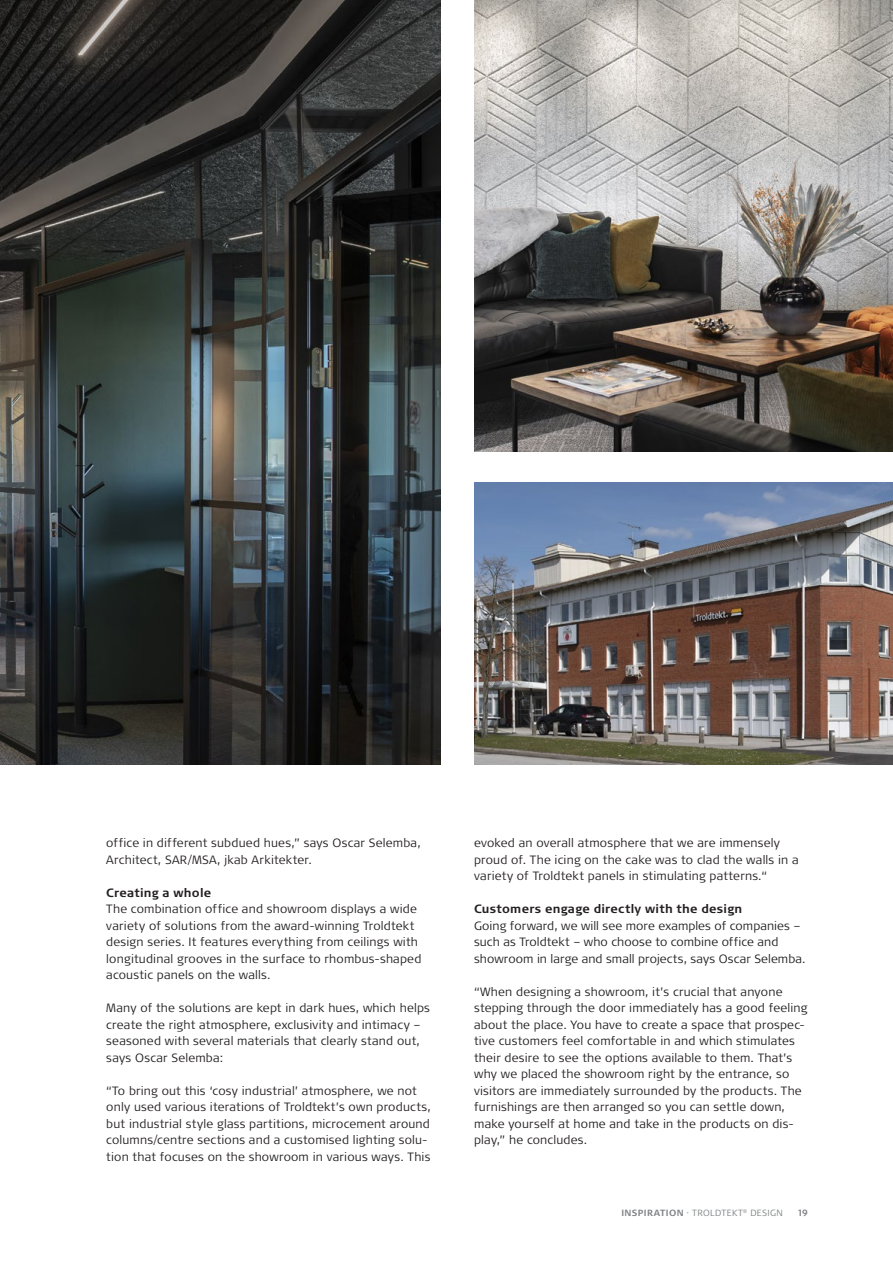
<style>
.page{position:relative;width:893px;height:1263px;background:#fff}
.page>*{position:absolute;margin:0;border:0;box-sizing:border-box;transform-origin:0 0}
.Brødtext{font:300 12px/16.5px "Signa Pro";letter-spacing:.015em;color:#231f20}
.Mellemrubrik{font:700 12px "Signa Pro";letter-spacing:.02em;color:#231f20}
.t1{font:300 9px "Signa Pro";letter-spacing:.04em;color:#808285}
.t2{font:700 9px "Signa Pro";color:#808285}
.s1{font-weight:700}
</style>
<div class="page">
<img style="left:0;top:0;width:440px;height:765px">
<img style="left:474px;top:0;width:419px;height:451px">
<img style="left:474px;top:483px;width:419px;height:282px">
<p class="Brødtext" style="left:106px;top:834px;width:316px">office in different subdued hues,” says Oscar Selemba,<br>Architect, SAR/MSA, jkab Arkitekter.</p>
<p class="Mellemrubrik" style="left:106px;top:884px;width:106px">Creating a whole</p>
<p class="Brødtext" style="left:106px;top:900px;width:317px">The combination office and showroom displays a wide variety of solutions from the award-winning Troldtekt design series. It features everything from ceilings with longitudinal grooves in the surface to rhombus-shaped acoustic panels on the walls.</p>
<p class="Brødtext" style="left:106px;top:999px;width:325px">Many of the solutions are kept in dark hues, which helps create the right atmosphere, exclusivity and intimacy – seasoned with several materials that clearly stand out, says Oscar Selemba:</p>
<p class="Brødtext" style="left:106px;top:1082px;width:326px">“To bring out this ‘cosy industrial’ atmosphere, we not only used various iterations of Troldtekt’s own products, but industrial style glass partitions, microcement around columns/centre sections and a customised lighting solu&shy;tion that focuses on the showroom in various ways. This</p>
<p class="Brødtext" style="left:474px;top:834px;width:326px">evoked an overall atmosphere that we are immensely proud of. The icing on the cake was to clad the walls in a variety of Troldtekt panels in stimulating patterns.“</p>
<p class="Mellemrubrik" style="left:474px;top:901px;width:270px">Customers engage directly with the design</p>
<p class="Brødtext" style="left:474px;top:917px;width:333px">Going forward, we will see more examples of companies – such as Troldtekt – who choose to combine office and showroom in large and small projects, says Oscar Selemba.</p>
<p class="Brødtext" style="left:474px;top:983px;width:335px">“When designing a showroom, it’s crucial that anyone stepping through the door immediately has a good feeling about the place. You have to create a space that prospec&shy;tive customers feel comfortable in and which stimulates their desire to see the options available to them. That’s why we placed the showroom right by the entrance, so visitors are immediately surrounded by the products. The furnishings are then arranged so you can settle down, make yourself at home and take in the products on dis&shy;play,” he concludes.</p>
<p class="t1" style="left:621px;top:1206px;width:163px"><span class="s1">INSPIRATION</span> · TROLDTEKT<sup>®</sup> DESIGN</p>
<p class="t2" style="left:799px;top:1206px;width:11px">19</p>
</div>
